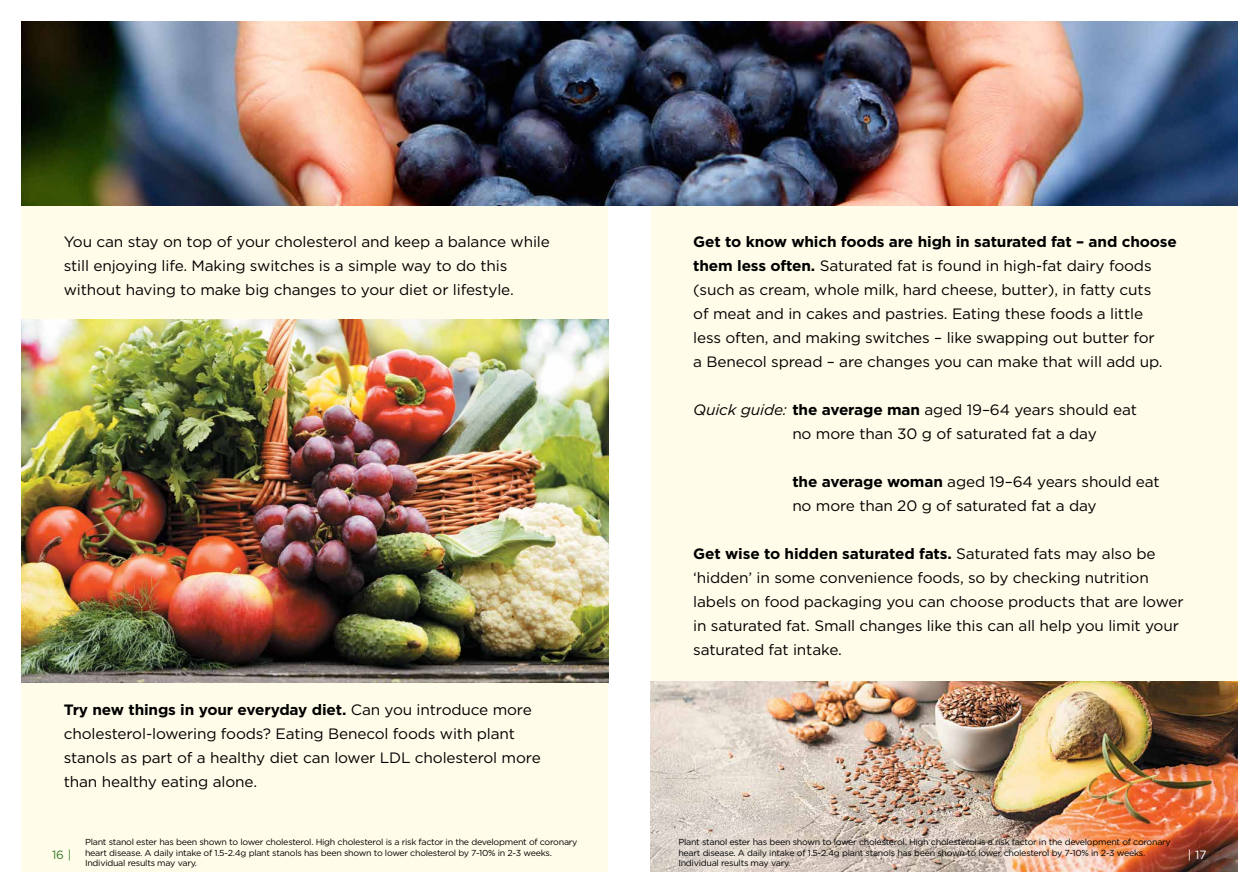
<style>
.page{position:relative;width:1259px;height:893px;background:#fff}
.page>*{position:absolute;margin:0;border:0;box-sizing:border-box;transform-origin:0 0}
.t1{font:15px/24px "Gotham HTF";letter-spacing:-.01em;color:#000}
.t2{font:12px "Gotham HTF";color:#fff}
.t3{font:12px "Gotham HTF";color:#387c2b}
.t4{font:8.7px/10.5px "Gotham HTF";letter-spacing:-.03em;color:#000}
.s1{font-weight:700}
.s2{font-style:italic}
</style>
<div class="page">
<div style="left:21px;top:21px;width:587px;height:851px;background:#fffde9"></div>
<img style="left:21px;top:21px;width:630px;height:184px">
<img style="left:651px;top:21px;width:586px;height:660px">
<img style="left:21px;top:319px;width:587px;height:364px">
<img style="left:21px;top:119px;width:381px;height:86px">
<img style="left:651px;top:681px;width:586px;height:191px">
<p class="t1" style="left:64px;top:229px;width:487px">You can stay on top of your cholesterol and keep a balance while still enjoying life. Making switches is a simple way to do this without having to make big changes to your diet or lifestyle.</p>
<p class="t1" style="left:64px;top:697px;width:478px"><span class="s1">Try new things in your everyday diet.</span> Can you introduce more cholesterol-lowering foods? Eating Benecol foods with plant stanols as part of a healthy diet can lower LDL cholesterol more than healthy eating alone.</p>
<p class="t3" style="left:52px;top:848px;width:21px">16 |</p>
<p class="t4" style="left:85px;top:837px;width:494px">Plant stanol ester has been shown to lower cholesterol. High cholesterol is a risk factor in the development of coronary heart disease. A daily intake of 1.5-2.4g plant stanols has been shown to lower cholesterol by 7-10% in 2-3 weeks.<br>Individual results may vary.</p>
<p class="t1" style="left:693px;top:229px;width:485px"><span class="s1">Get to know which foods are high in saturated fat – and choose them less often.</span> Saturated fat is found in high-fat dairy foods (such as cream, whole milk, hard cheese, butter), in fatty cuts<br>of meat and in cakes and pastries. Eating these foods a little<br>less often, and making switches – like swapping out butter for<br>a Benecol spread – are changes you can make that will add up.</p>
<p class="t1" style="left:792px;top:397px;width:346px;text-indent:-99px"><span class="s2">Quick guide:</span> <span class="s1">the average man</span> aged 19–64 years should eat no more than 30 g of saturated fat a day</p>
<p class="t1" style="left:792px;top:469px;width:369px"><span class="s1">the average woman</span> aged 19–64 years should eat no more than 20 g of saturated fat a day</p>
<p class="t1" style="left:693px;top:541px;width:492px"><span class="s1">Get wise to hidden saturated fats.</span> Saturated fats may also be ‘hidden’ in some convenience foods, so by checking nutrition labels on food packaging you can choose products that are lower in saturated fat. Small changes like this can all help you limit your saturated fat intake.</p>
<p class="t4" style="left:678px;top:837px;width:494px">Plant stanol ester has been shown to lower cholesterol. High cholesterol is a risk factor in the development of coronary heart disease. A daily intake of 1.5-2.4g plant stanols has been shown to lower cholesterol by 7-10% in 2-3 weeks.<br>Individual results may vary.</p>
<p class="t2" style="left:1188px;top:848px;width:20px">| 17</p>
</div>
